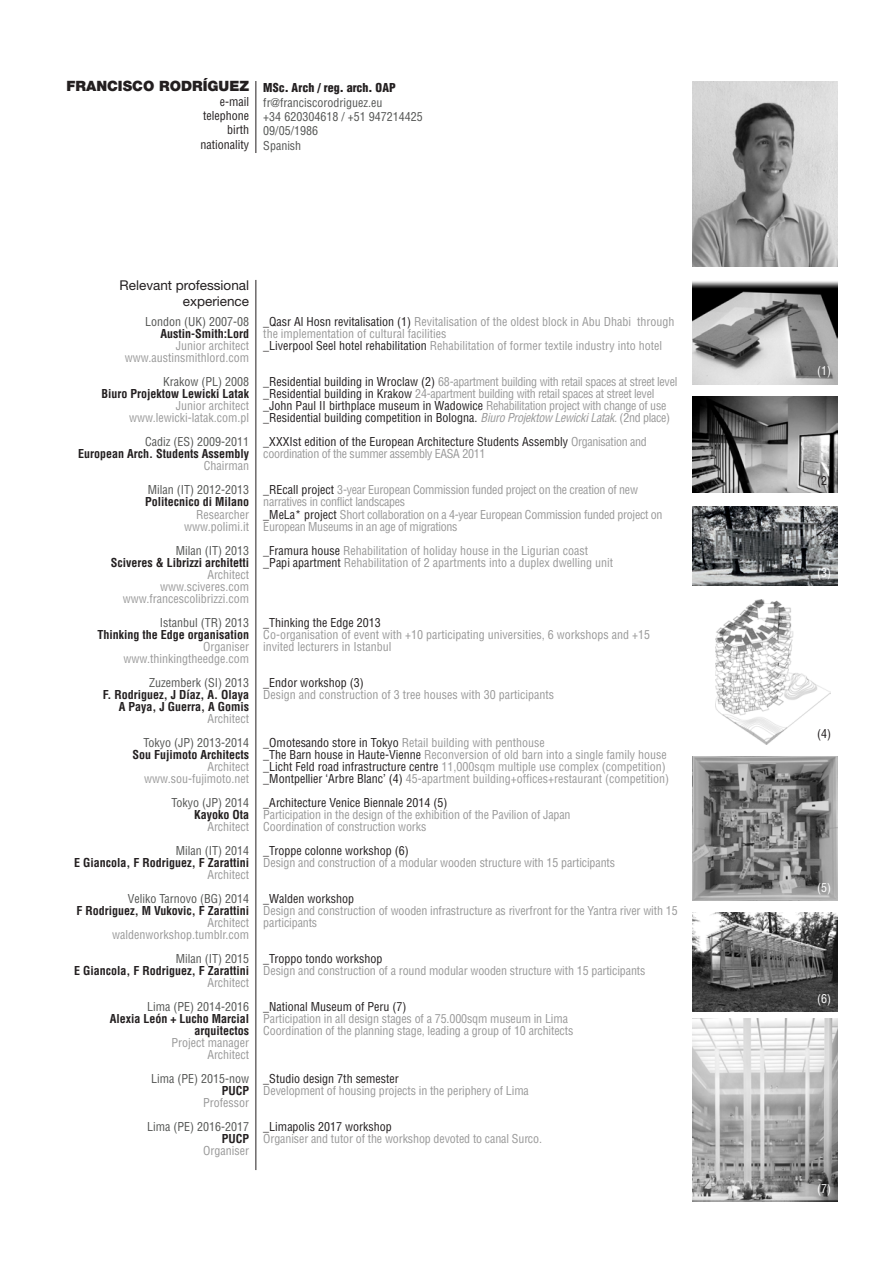
<style>
.page{position:relative;width:893px;height:1263px;background:#fff}
.page>*{position:absolute;margin:0;border:0;box-sizing:border-box;transform-origin:0 0}
.t1{font:900 14.25px "Helvetica Neue";color:#231f20}
.t2{font:13.5px/16.2px "Helvetica Neue";color:#231f20;text-align:right}
.t3{font:condensed 12px/12px "Helvetica LT Std";color:#999;text-align:right}
.t4{font:condensed 12px/12px "Helvetica LT Std";letter-spacing:-.025em;color:#999}
.t5{font:700 condensed 12px/12px "Helvetica LT Std";color:#231f20;text-align:right}
.t6{font:condensed 12px/14.4px "Helvetica LT Std";color:#545554}
.t7{font:condensed 12px/14.4px "Helvetica LT Std";color:#231f20;text-align:right}
.t8{font:condensed 12px/12px "Helvetica LT Std";letter-spacing:-.02em;color:#231f20}
.t9{font:900 condensed 12px "Helvetica LT Std";color:#231f20}
.t10{font:condensed 12px "Helvetica LT Std";color:#fff}
.s1{color:#231f20}
.s2{font-style:italic}
.s3{color:#999}
</style>
<div class="page">
<hr style="left:256px;top:81px;width:1px;height:72px;background:#231f20">
<hr style="left:256px;top:280px;width:1px;height:890px;background:#231f20">
<img style="left:693px;top:281px;width:144px;height:103px">
<img style="left:715px;top:600px;width:115px;height:144px">
<img style="left:693px;top:756px;width:144px;height:144px">
<img style="left:692px;top:507px;width:145px;height:78px">
<img style="left:692px;top:397px;width:145px;height:96px">
<img style="left:692px;top:912px;width:145px;height:99px">
<img style="left:693px;top:81px;width:144px;height:186px">
<img style="left:692px;top:1018px;width:145px;height:183px">
<p class="t1" style="left:66px;top:78px;width:184px">FRANCISCO RODRÍGUEZ</p>
<p class="t7" style="left:200px;top:94px;width:50px">e-mail telephone birth nationality</p>
<p class="t9" style="left:263px;top:79px;width:134px">MSc. Arch / reg. arch. OAP</p>
<p class="t6" style="left:263px;top:95px;width:161px">fr@franciscorodriguez.eu<br>+34 620304618 / +51 947214425<br>09/05/1986<br>Spanish</p>
<p class="t2" style="left:120px;top:276px;width:131px">Relevant professional experience</p>
<p class="t6" style="left:145px;top:315px;width:105px">London (UK) 2007-08</p>
<p class="t5" style="left:160px;top:328px;width:90px">Austin-Smith:Lord</p>
<p class="t3" style="left:125px;top:340px;width:126px">Junior architect www.austinsmithlord.com</p>
<p class="t6" style="left:163px;top:375px;width:87px">Krakow (PL) 2008</p>
<p class="t5" style="left:101px;top:388px;width:149px">Biuro Projektow Lewicki Latak</p>
<p class="t3" style="left:129px;top:400px;width:121px">Junior architect www.lewicki-latak.com.pl</p>
<p class="t6" style="left:145px;top:435px;width:105px">Cadiz (ES) 2009-2011</p>
<p class="t5" style="left:78px;top:448px;width:172px">European Arch. Students Assembly</p>
<p class="t3" style="left:204px;top:460px;width:47px">Chairman</p>
<p class="t6" style="left:148px;top:483px;width:103px">Milan (IT) 2012-2013</p>
<p class="t5" style="left:145px;top:496px;width:106px">Politecnico di Milano</p>
<p class="t3" style="left:184px;top:508px;width:66px">Researcher www.polimi.it</p>
<p class="t6" style="left:176px;top:543px;width:75px">Milan (IT) 2013</p>
<p class="t5" style="left:111px;top:556px;width:140px">Sciveres &amp; Librizzi architetti</p>
<p class="t3" style="left:123px;top:568px;width:128px">Architect www.sciveres.com www.francescolibrizzi.com</p>
<p class="t6" style="left:160px;top:615px;width:91px">Istanbul (TR) 2013</p>
<p class="t5" style="left:97px;top:628px;width:153px">Thinking the Edge organisation</p>
<p class="t3" style="left:124px;top:640px;width:127px">Organiser www.thinkingtheedge.com</p>
<p class="t6" style="left:149px;top:675px;width:101px">Zuzemberk (SI) 2013</p>
<p class="t5" style="left:103px;top:688px;width:148px">F. Rodriguez, J Díaz, A. Olaya<br>A Paya, J Guerra, A Gomis</p>
<p class="t3" style="left:207px;top:712px;width:43px">Architect</p>
<p class="t6" style="left:143px;top:735px;width:107px">Tokyo (JP) 2013-2014</p>
<p class="t5" style="left:132px;top:748px;width:118px">Sou Fujimoto Architects</p>
<p class="t3" style="left:144px;top:760px;width:106px">Architect www.sou-fujimoto.net</p>
<p class="t6" style="left:171px;top:795px;width:79px">Tokyo (JP) 2014</p>
<p class="t5" style="left:194px;top:808px;width:56px">Kayoko Ota</p>
<p class="t3" style="left:207px;top:820px;width:43px">Architect</p>
<p class="t6" style="left:176px;top:843px;width:75px">Milan (IT) 2014</p>
<p class="t5" style="left:74px;top:856px;width:176px">E Giancola, F Rodriguez, F Zarattini</p>
<p class="t3" style="left:207px;top:868px;width:43px">Architect</p>
<p class="t6" style="left:128px;top:891px;width:123px">Veliko Tarnovo (BG) 2014</p>
<p class="t5" style="left:76px;top:904px;width:174px">F Rodriguez, M Vukovic, F Zarattini</p>
<p class="t3" style="left:112px;top:916px;width:139px">Architect waldenworkshop.tumblr.com</p>
<p class="t6" style="left:176px;top:951px;width:75px">Milan (IT) 2015</p>
<p class="t5" style="left:74px;top:964px;width:176px">E Giancola, F Rodriguez, F Zarattini</p>
<p class="t3" style="left:207px;top:976px;width:43px">Architect</p>
<p class="t6" style="left:147px;top:999px;width:103px">Lima (PE) 2014-2016</p>
<p class="t5" style="left:110px;top:1012px;width:141px">Alexia León + Lucho Marcial arquitectos</p>
<p class="t3" style="left:171px;top:1036px;width:79px">Project manager<br>Architect</p>
<p class="t6" style="left:151px;top:1071px;width:99px">Lima (PE) 2015-now</p>
<p class="t5" style="left:222px;top:1084px;width:29px">PUCP</p>
<p class="t3" style="left:203px;top:1096px;width:47px">Professor</p>
<p class="t6" style="left:147px;top:1119px;width:103px">Lima (PE) 2016-2017</p>
<p class="t5" style="left:222px;top:1132px;width:29px">PUCP</p>
<p class="t3" style="left:203px;top:1144px;width:47px">Organiser</p>
<p class="t3" style="left:263px;top:316px;width:413px;text-align:left"><span class="s1">_Qasr Al Hosn revitalisation (1)</span> Revitalisation of the oldest block in Abu Dhabi through the implementation of cultural facilities<br><span class="s1">_Liverpool Seel hotel rehabilitation</span> Rehabilitation of former textile industry into hotel</p>
<p class="t4" style="left:263px;top:376px;width:416px"><span class="s1">_Residential building in Wroclaw (2)</span> 68-apartment building with retail spaces at street level <span class="s1">_Residential building in Krakow</span> 24-apartment building with retail spaces at street level <span class="s1">_John Paul II birthplace museum in Wadowice</span> Rehabilitation project with change of use <span class="s1">_Residential building competition in Bologna.</span> <span class="s2">Biuro Projektow Lewicki Latak.</span> (2nd place)</p>
<p class="t8" style="left:263px;top:436px;width:385px">_XXXIst edition of the European Architecture Students Assembly <span class="s3">Organisation and coordination of the summer assembly EASA 2011</span></p>
<p class="t4" style="left:263px;top:484px;width:401px"><span class="s1">_REcall project</span> 3-year European Commission funded project on the creation of new narratives in conflict landscapes<br><span class="s1">_MeLa* project</span> Short collaboration on a 4-year European Commission funded project on European Museums in an age of migrations</p>
<p class="t3" style="left:263px;top:544px;width:351px;text-align:left"><span class="s1">_Framura house</span> Rehabilitation of holiday house in the Ligurian coast <span class="s1">_Papi apartment</span> Rehabilitation of 2 apartments into a duplex dwelling unit</p>
<p class="t7" style="left:263px;top:615px;width:119px">_Thinking the Edge 2013</p>
<p class="t3" style="left:263px;top:628px;width:388px;text-align:left">Co-organisation of event with +10 participating universities, 6 workshops and +15 invited lecturers in Istanbul</p>
<p class="t7" style="left:263px;top:675px;width:102px">_Endor workshop (3)</p>
<p class="t3" style="left:263px;top:688px;width:292px">Design and construction of 3 tree houses with 30 participants</p>
<p class="t3" style="left:263px;top:736px;width:407px;text-align:left"><span class="s1">_Omotesando store in Tokyo</span> Retail building with penthouse<br><span class="s1">_The Barn house in Haute-Vienne</span> Reconversion of old barn into a single family house <span class="s1">_Licht Feld road infrastructure centre</span> 11,000sqm multiple use complex (competition) <span class="s1">_Montpellier ‘Arbre Blanc’ (4)</span> 45-apartment building+offices+restaurant (competition)</p>
<p class="t7" style="left:263px;top:795px;width:186px">_Architecture Venice Biennale 2014 (5)</p>
<p class="t3" style="left:263px;top:808px;width:309px;text-align:left">Participation in the design of the exhibition of the Pavilion of Japan<br>Coordination of construction works</p>
<p class="t7" style="left:263px;top:843px;width:147px">_Troppe colonne workshop (6)</p>
<p class="t3" style="left:263px;top:856px;width:353px">Design and construction of a modular wooden structure with 15 participants</p>
<p class="t7" style="left:263px;top:891px;width:92px">_Walden workshop</p>
<p class="t3" style="left:263px;top:904px;width:416px;text-align:left">Design and construction of wooden infrastructure as riverfront for the Yantra river with 15 participants</p>
<p class="t7" style="left:263px;top:951px;width:121px">_Troppo tondo workshop</p>
<p class="t3" style="left:263px;top:964px;width:384px">Design and construction of a round modular wooden structure with 15 participants</p>
<p class="t7" style="left:263px;top:999px;width:145px">_National Museum of Peru (7)</p>
<p class="t3" style="left:263px;top:1012px;width:311px;text-align:left">Participation in all design stages of a 75.000sqm museum in Lima<br>Coordination of the planning stage, leading a group of 10 architects</p>
<p class="t7" style="left:263px;top:1071px;width:137px">_Studio design 7th semester</p>
<p class="t3" style="left:263px;top:1084px;width:267px">Development of housing projects in the periphery of Lima</p>
<p class="t7" style="left:263px;top:1119px;width:130px">_Limapolis 2017 workshop</p>
<p class="t3" style="left:263px;top:1132px;width:280px">Organiser and tutor of the workshop devoted to canal Surco.</p>
<p class="t10" style="left:817px;top:363px;width:15px">(1)</p>
<p class="t7" style="left:817px;top:473px;width:15px">(2)</p>
<p class="t10" style="left:817px;top:565px;width:15px">(3)</p>
<p class="t7" style="left:817px;top:726px;width:15px">(4)</p>
<p class="t10" style="left:817px;top:880px;width:15px">(5)</p>
<p class="t10" style="left:817px;top:991px;width:15px">(6)</p>
<p class="t10" style="left:817px;top:1181px;width:15px">(7)</p>
</div>
